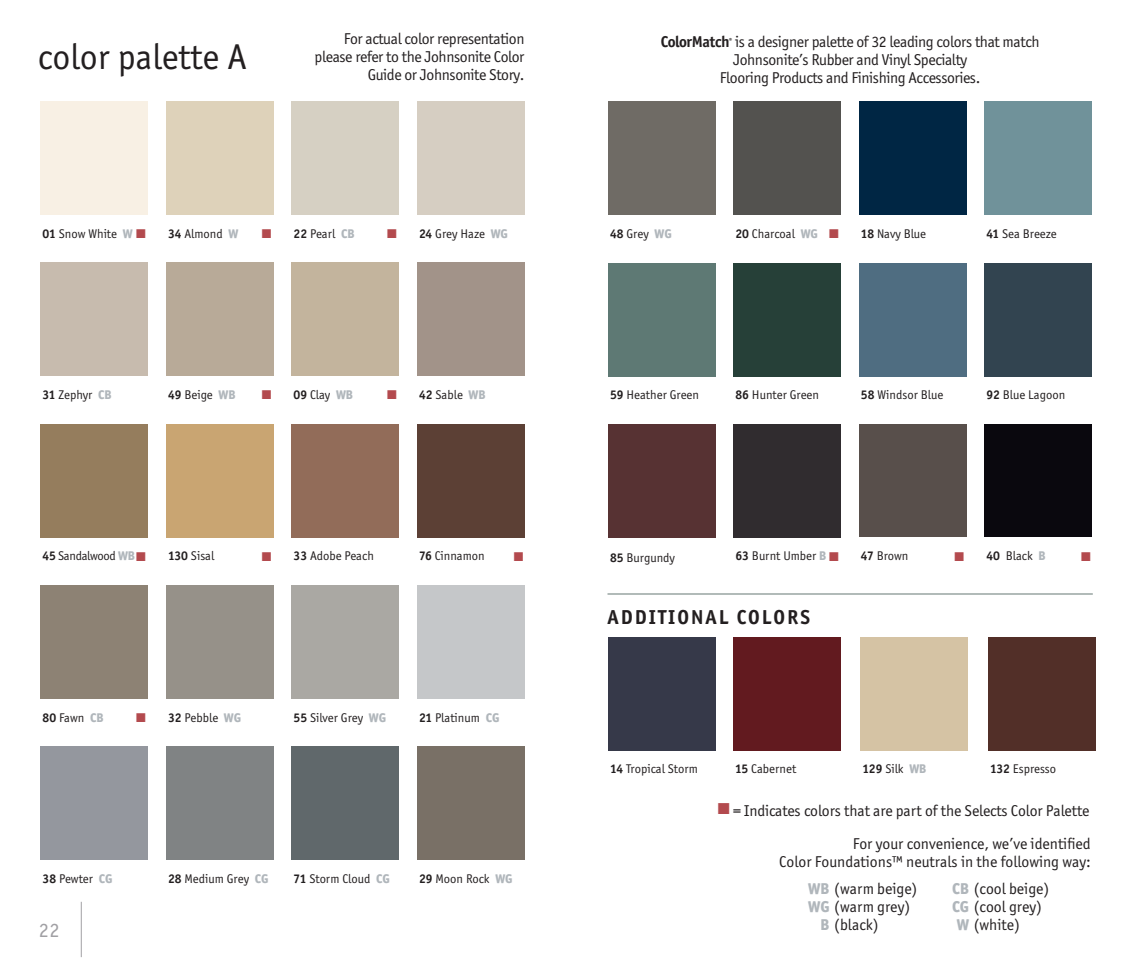
<style>
.page{position:relative;width:1134px;height:972px;background:#fff}
.page>*{position:absolute;margin:0;border:0;box-sizing:border-box;transform-origin:0 0}
.t1{font:36px "Officina San ITC";color:#231f20}
.t2{font:700 20.25px "Officina San ITC";letter-spacing:.1em;color:#231f20}
.t3{font:20.25px "Officina San ITC";color:#a1a0a4}
.t4{font:15.75px/18px "Officina San ITC";letter-spacing:-.025em;color:#231f20;text-align:right}
.t5{font:15.75px/27.7px "Officina San ITC";color:#231f20}
.t6{font:15.75px "Officina San ITC";letter-spacing:.005em;color:#231f20}
.t7{font:12.6px "Officina San ITC";color:#231f20}
.t8{font:12.6px "Officina San ITC";letter-spacing:-.025em;color:#231f20}
.t9{font:12.6px "Zapf Dingbats";color:#b34a4e}
.t10{font:700 6.52px "Officina San ITC";color:#231f20}
.s1{font-weight:700}
.s2{font-weight:800;color:#b0b6bb}
.s3{color:#b34a4e}
</style>
<div class="page">
<div style="left:40px;top:101px;width:108px;height:114px;background:#f8f0e4"></div>
<div style="left:166px;top:101px;width:108px;height:114px;background:#ded2ba"></div>
<div style="left:291px;top:101px;width:108px;height:114px;background:#d6d0c3"></div>
<div style="left:417px;top:101px;width:107px;height:114px;background:#d6cec2"></div>
<div style="left:40px;top:263px;width:108px;height:113px;background:#c7bbae"></div>
<div style="left:166px;top:263px;width:108px;height:113px;background:#b8aa98"></div>
<div style="left:291px;top:263px;width:108px;height:113px;background:#c3b49d"></div>
<div style="left:417px;top:263px;width:107px;height:113px;background:#a29389"></div>
<div style="left:40px;top:424px;width:108px;height:114px;background:#957d5d"></div>
<div style="left:166px;top:424px;width:108px;height:114px;background:#c9a572"></div>
<div style="left:291px;top:424px;width:108px;height:114px;background:#926c59"></div>
<div style="left:417px;top:424px;width:107px;height:114px;background:#5c4035"></div>
<div style="left:40px;top:585px;width:108px;height:114px;background:#8d8274"></div>
<div style="left:166px;top:585px;width:108px;height:114px;background:#969189"></div>
<div style="left:291px;top:585px;width:108px;height:114px;background:#aaa8a3"></div>
<div style="left:417px;top:585px;width:107px;height:114px;background:#c5c7c9"></div>
<div style="left:40px;top:747px;width:108px;height:113px;background:#94979e"></div>
<div style="left:166px;top:747px;width:108px;height:113px;background:#808384"></div>
<div style="left:291px;top:747px;width:108px;height:113px;background:#60686b"></div>
<div style="left:417px;top:747px;width:107px;height:113px;background:#797066"></div>
<div style="left:608px;top:101px;width:107px;height:114px;background:#6f6b65"></div>
<div style="left:733px;top:101px;width:108px;height:114px;background:#53524f"></div>
<div style="left:859px;top:101px;width:107px;height:114px;background:#002644"></div>
<div style="left:984px;top:101px;width:108px;height:114px;background:#70929a"></div>
<div style="left:608px;top:263px;width:107px;height:114px;background:#5e7974"></div>
<div style="left:733px;top:263px;width:108px;height:114px;background:#264038"></div>
<div style="left:859px;top:263px;width:107px;height:114px;background:#4f6d81"></div>
<div style="left:984px;top:263px;width:108px;height:114px;background:#324450"></div>
<div style="left:608px;top:424px;width:107px;height:114px;background:#573233"></div>
<div style="left:733px;top:424px;width:108px;height:114px;background:#302c2f"></div>
<div style="left:859px;top:424px;width:107px;height:113px;background:#584f4b"></div>
<div style="left:984px;top:424px;width:108px;height:113px;background:#0a080e"></div>
<div style="left:988px;top:637px;width:107px;height:114px;background:#522f28"></div>
<div style="left:733px;top:637px;width:107px;height:114px;background:#621a1f"></div>
<div style="left:860px;top:637px;width:108px;height:114px;background:#d5c3a4"></div>
<div style="left:608px;top:637px;width:107px;height:114px;background:#363949"></div>
<hr style="left:608px;top:593px;width:485px;height:2px;background:#778783">
<hr style="left:81px;top:902px;width:1px;height:55px;background:#a1a0a4">
<p class="t4" style="left:315px;top:31px;width:211px">For actual color representation please refer to the Johnsonite Color<br>Guide or Johnsonite Story.</p>
<h1 class="t1" style="left:38px;top:39px;width:210px">color palette A</h1>
<p class="t4" style="left:661px;top:33px;width:380px"><span class="s1">ColorMatch</span> is a designer palette of 32 leading colors that match</p>
<p class="t10" style="left:729px;top:38px;width:4px">®</p>
<p class="t4" style="left:720px;top:51px;width:262px;text-align:center">Johnsonite’s Rubber and Vinyl Specialty<br>Flooring Products and Finishing Accessories.</p>
<p class="t9" style="left:262px;top:228px;width:11px">■</p>
<p class="t7" style="left:610px;top:227px;width:63px"><span class="s1">48</span> Grey <span class="s2">WG</span></p>
<p class="t7" style="left:736px;top:227px;width:84px"><span class="s1">20</span> Charcoal <span class="s2">WG</span></p>
<p class="t7" style="left:861px;top:227px;width:67px"><span class="s1">18</span> Navy Blue</p>
<p class="t7" style="left:986px;top:227px;width:72px"><span class="s1">41</span> Sea Breeze</p>
<p class="t7" style="left:43px;top:227px;width:105px"><span class="s1">01</span> Snow White <span class="s2">W</span> <span class="s3">■</span></p>
<p class="t7" style="left:168px;top:227px;width:72px"><span class="s1">34</span> Almond <span class="s2">W</span></p>
<p class="t7" style="left:294px;top:227px;width:63px"><span class="s1">22</span> Pearl <span class="s2">CB</span></p>
<p class="t7" style="left:419px;top:227px;width:90px"><span class="s1">24</span> Grey Haze <span class="s2">WG</span></p>
<p class="t9" style="left:387px;top:228px;width:11px">■</p>
<p class="t9" style="left:829px;top:228px;width:11px">■</p>
<p class="t7" style="left:43px;top:388px;width:71px"><span class="s1">31</span> Zephyr <span class="s2">CB</span></p>
<p class="t7" style="left:168px;top:388px;width:69px"><span class="s1">49</span> Beige <span class="s2">WB</span></p>
<p class="t7" style="left:294px;top:388px;width:61px"><span class="s1">09</span> Clay <span class="s2">WB</span></p>
<p class="t7" style="left:419px;top:388px;width:68px"><span class="s1">42</span> Sable <span class="s2">WB</span></p>
<p class="t9" style="left:262px;top:389px;width:11px">■</p>
<p class="t9" style="left:387px;top:389px;width:11px">■</p>
<p class="t8" style="left:43px;top:550px;width:105px"><span class="s1">45</span> Sandalwood <span class="s2">WB</span><span class="s3">■</span></p>
<p class="t9" style="left:262px;top:550px;width:11px">■</p>
<p class="t9" style="left:514px;top:550px;width:11px">■</p>
<p class="t7" style="left:168px;top:550px;width:48px"><span class="s1">130</span> Sisal</p>
<p class="t7" style="left:294px;top:550px;width:82px"><span class="s1">33</span> Adobe Peach</p>
<p class="t7" style="left:419px;top:550px;width:67px"><span class="s1">76</span> Cinnamon</p>
<p class="t7" style="left:43px;top:711px;width:63px"><span class="s1">80</span> Fawn <span class="s2">CB</span></p>
<p class="t7" style="left:168px;top:711px;width:75px"><span class="s1">32</span> Pebble <span class="s2">WG</span></p>
<p class="t7" style="left:294px;top:711px;width:94px"><span class="s1">55</span> Silver Grey <span class="s2">WG</span></p>
<p class="t7" style="left:419px;top:711px;width:82px"><span class="s1">21</span> Platinum <span class="s2">CG</span></p>
<p class="t9" style="left:136px;top:712px;width:11px">■</p>
<p class="t7" style="left:43px;top:872px;width:72px"><span class="s1">38</span> Pewter <span class="s2">CG</span></p>
<p class="t7" style="left:168px;top:872px;width:102px"><span class="s1">28</span> Medium Grey <span class="s2">CG</span></p>
<p class="t7" style="left:294px;top:872px;width:98px"><span class="s1">71</span> Storm Cloud <span class="s2">CG</span></p>
<p class="t7" style="left:419px;top:872px;width:95px"><span class="s1">29</span> Moon Rock <span class="s2">WG</span></p>
<h2 class="t3" style="left:39px;top:920px;width:22px">22</h2>
<p class="t7" style="left:610px;top:389px;width:91px"><span class="s1">59</span> Heather Green</p>
<p class="t7" style="left:736px;top:389px;width:85px"><span class="s1">86</span> Hunter Green</p>
<p class="t7" style="left:861px;top:389px;width:84px"><span class="s1">58</span> Windsor Blue</p>
<p class="t7" style="left:986px;top:389px;width:80px"><span class="s1">92</span> Blue Lagoon</p>
<p class="t7" style="left:610px;top:552px;width:66px"><span class="s1">85</span> Burgundy</p>
<p class="t7" style="left:861px;top:550px;width:49px"><span class="s1">47</span> Brown</p>
<p class="t7" style="left:986px;top:550px;width:61px"><span class="s1">40</span> Black <span class="s2">B</span></p>
<p class="t7" style="left:736px;top:550px;width:105px"><span class="s1">63</span> Burnt Umber <span class="s2">B</span> <span class="s3">■</span></p>
<p class="t9" style="left:955px;top:550px;width:11px">■</p>
<p class="t9" style="left:1081px;top:550px;width:11px">■</p>
<h2 class="t2" style="left:608px;top:607px;width:204px">ADDITIONAL COLORS</h2>
<p class="t7" style="left:610px;top:763px;width:89px"><span class="s1">14</span> Tropical Storm</p>
<p class="t7" style="left:735px;top:763px;width:63px"><span class="s1">15</span> Cabernet</p>
<p class="t7" style="left:863px;top:763px;width:65px"><span class="s1">129</span> Silk <span class="s2">WB</span></p>
<p class="t7" style="left:990px;top:763px;width:68px"><span class="s1">132</span> Espresso</p>
<p class="t4" style="left:718px;top:795px;width:375px;line-height:32.6px"><span class="s3">■</span> = Indicates colors that are part of the Selects Color Palette<br>For your convenience, we’ve identified</p>
<p class="t5" style="left:808px;top:848px;width:284px;text-indent:-29px">Color Foundations™ neutrals in the following way:<br><span class="s2">WB</span> (warm beige)</p>
<p class="t5" style="left:952px;top:876px;width:99px"><span class="s2">CB</span> (cool beige)</p>
<p class="t6" style="left:808px;top:899px;width:103px"><span class="s2">WG</span> (warm grey)</p>
<p class="t5" style="left:952px;top:894px;width:92px"><span class="s2">CG</span> (cool grey)</p>
<p class="t4" style="left:821px;top:917px;width:59px"><span class="s2">B</span> (black)</p>
<p class="t4" style="left:957px;top:917px;width:64px"><span class="s2">W</span> (white)</p>
</div>
